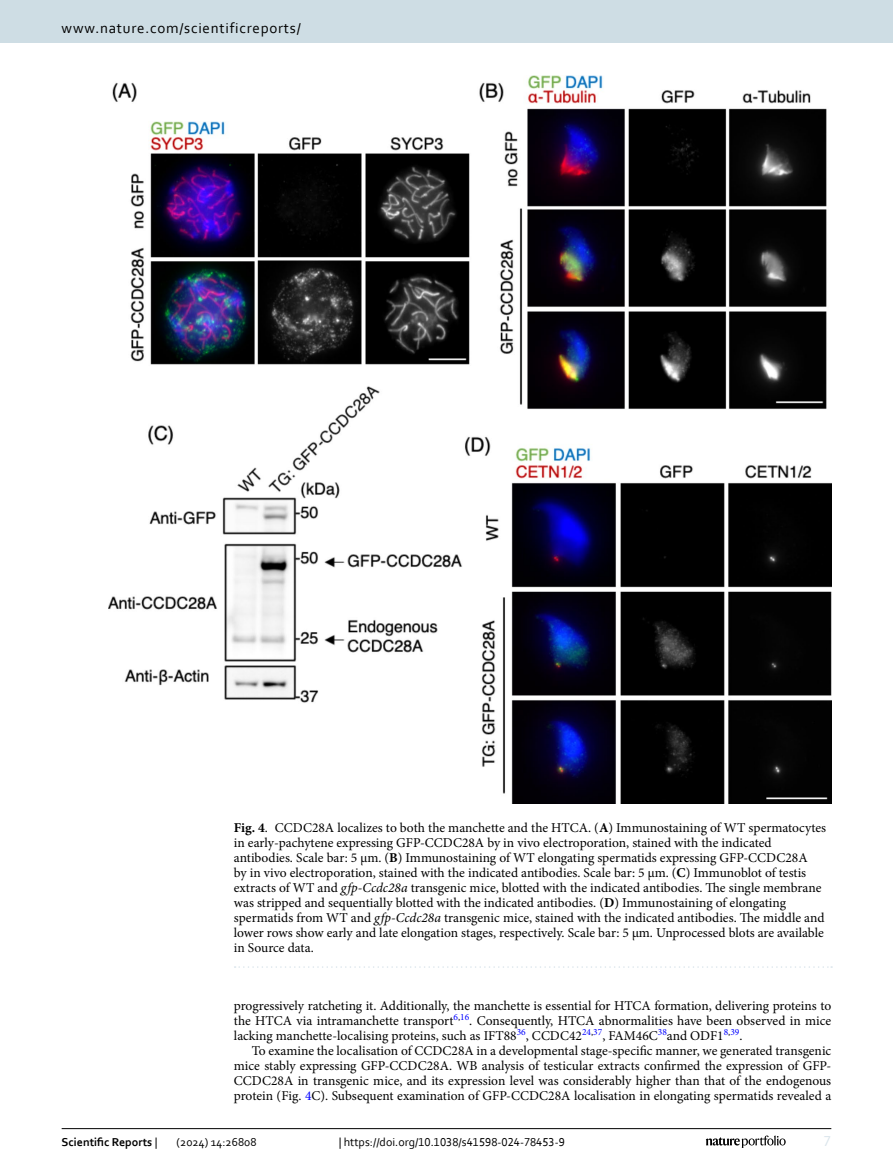
<style>
.page{position:relative;width:893px;height:1174px;background:#fff}
.page>*{position:absolute;margin:0;border:0;box-sizing:border-box;transform-origin:0 0}
.t1{font:15px "Corbel";letter-spacing:.05em;color:#000}
.t2{font:15px "Corbel";color:#d9e4eb}
.Figure_Caption{font:13.5px/15px "Minion Pro";color:#000}
.Body_Text_Indent{font:13.5px/15px "Minion Pro";color:#000;text-align:justify}
.t3{font:12px "Corbel";color:#000}
.t4{font:700 12px "Corbel";color:#000}
.s1{font-weight:700}
.s2{font-style:italic}
.s3{color:#00f}
.s4{font-weight:400}
</style>
<div class="page">
<img style="left:108px;top:76px;width:723px;height:728px">
<svg style="left:235px;top:966px;width:597px;height:1px"></svg>
<hr style="left:62px;top:1128px;width:769px;height:1px;background:#000">
<svg style="left:706px;top:1135px;width:80px;height:12px"></svg>
<div style="left:0;top:0;width:893px;height:43px;background:#cedde4"></div>
<p class="t1" style="left:62px;top:18px;width:241px">www.nature.com/scientificreports/</p>
<p class="Figure_Caption" style="left:234px;top:820px;width:594px"><span class="s1">Fig. 4</span>. CCDC28A localizes to both the manchette and the HTCA. (<span class="s1">A</span>) Immunostaining of WT spermatocytes in early-pachytene expressing GFP-CCDC28A by in vivo electroporation, stained with the indicated antibodies. Scale bar: 5 μm. (<span class="s1">B</span>) Immunostaining of WT elongating spermatids expressing GFP-CCDC28A<br>by in vivo electroporation, stained with the indicated antibodies. Scale bar: 5 μm. (<span class="s1">C</span>) Immunoblot of testis extracts of WT and <span class="s2">gfp</span>-<span class="s2">Ccdc28a</span> transgenic mice, blotted with the indicated antibodies. The single membrane was stripped and sequentially blotted with the indicated antibodies. (<span class="s1">D</span>) Immunostaining of elongating spermatids from WT and <span class="s2">gfp</span>-<span class="s2">Ccdc28a</span> transgenic mice, stained with the indicated antibodies. The middle and lower rows show early and late elongation stages, respectively. Scale bar: 5 μm. Unprocessed blots are available in Source data.</p>
<p class="Body_Text_Indent" style="left:234px;top:998px;width:599px">progressively ratcheting it. Additionally, the manchette is essential for HTCA formation, delivering proteins to the HTCA via intramanchette transport<sup>6</sup><sup>,</sup><sup>16</sup>. Consequently, HTCA abnormalities have been observed in mice lacking manchette-localising proteins, such as IFT88<sup>36</sup>, CCDC42<sup>24</sup><sup>,</sup><sup>37</sup>, FAM46C<sup>38</sup>and ODF1<sup>8</sup><sup>,</sup><sup>39</sup>.</p>
<p class="Body_Text_Indent" style="left:234px;top:1043px;width:599px;text-indent:18px">To examine the localisation of CCDC28A in a developmental stage-specific manner, we generated transgenic mice stably expressing GFP-CCDC28A. WB analysis of testicular extracts confirmed the expression of GFP-CCDC28A in transgenic mice, and its expression level was considerably higher than that of the endogenous protein (Fig. <span class="s3">4</span>C). Subsequent examination of GFP-CCDC28A localisation in elongating spermatids revealed a</p>
<p class="t4" style="left:62px;top:1134px;width:97px">Scientific Reports <span class="s4">|</span></p>
<p class="t3" style="left:177px;top:1134px;width:81px">(2024) 14:26808</p>
<p class="t3" style="left:339px;top:1134px;width:228px">| https://doi.org/10.1038/s41598-024-78453-9</p>
<p class="t2" style="left:824px;top:1132px;width:9px">7</p>
</div>
